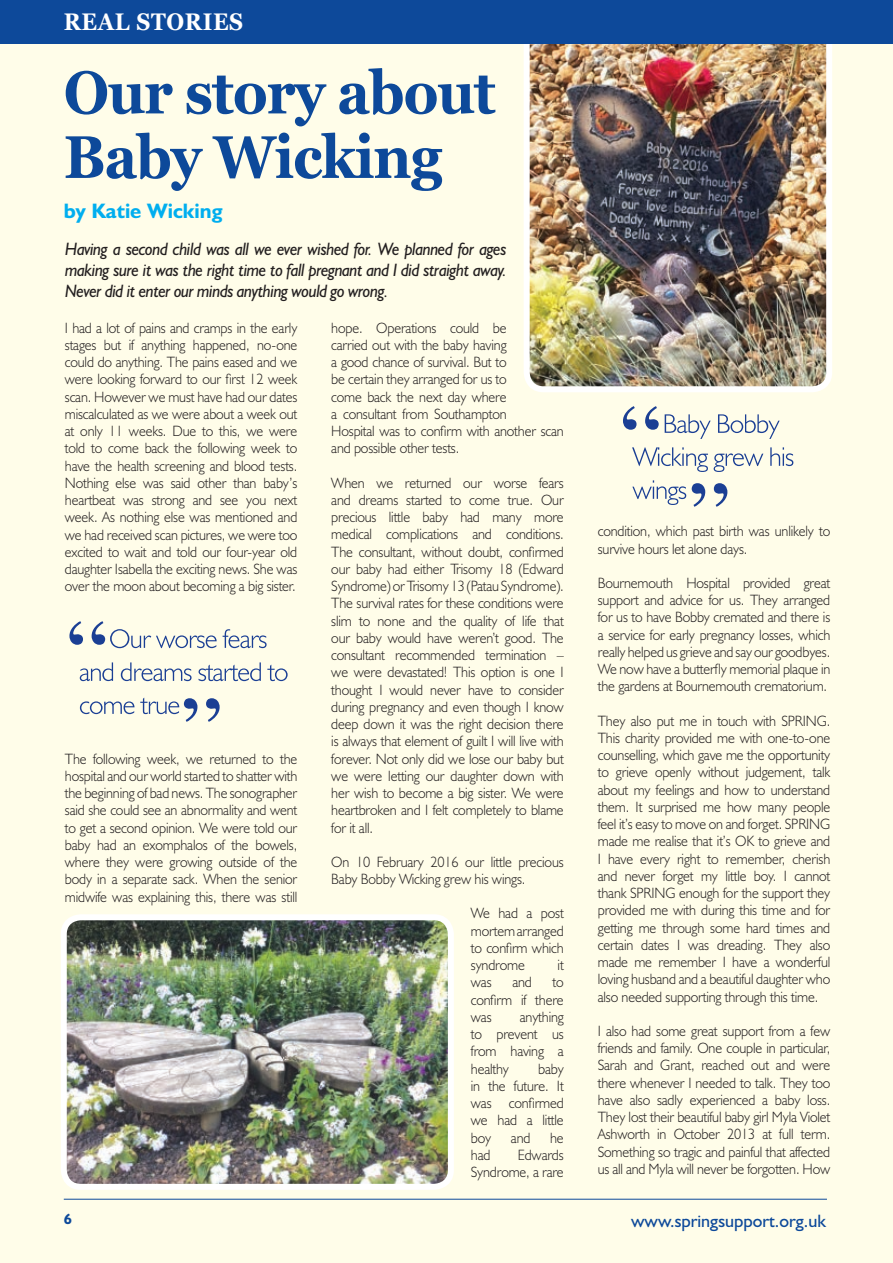
<style>
.page{position:relative;width:893px;height:1263px;background:#fffde9}
.page>*{position:absolute;margin:0;border:0;box-sizing:border-box;transform-origin:0 0}
.t1{font:700 60px/64.5px "Georgia";letter-spacing:-.02em;color:#0d499a;scale:.92 1}
.t2{font:700 24px "Georgia";letter-spacing:.03em;color:#fff;scale:.9 1}
.t3{font:700 21px "Humanist 521 BT";color:#00aeef}
.t4{font:italic 18px/21px "Humanist 521 BT";letter-spacing:-.03em;color:#231f20;text-align:justify;scale:.94 1}
.t5{font:18px "Humanist 521 BT";color:#0d499a}
.t6{font:300 15px/17.2px "Humanist 521 BT";letter-spacing:-.01em;color:#231f20;text-align:justify;scale:.95 1}
.t7{font:700 15px "Humanist 521 BT";color:#0d499a}
</style>
<div class="page">
<img style="left:531px;top:43px;width:294px;height:342px">
<div style="left:524px;top:16px;width:308px;height:376px;border:6px solid #fff;border-radius:17px"></div>
<div style="left:0;top:0;width:893px;height:43px;background:#0d499a"></div>
<hr style="left:64px;top:1199px;width:763px;height:1px;background:#0d499a">
<img style="left:68px;top:921px;width:379px;height:262px">
<div style="left:61px;top:914px;width:393px;height:276px;border:6px solid #fff;border-radius:17px"></div>
<svg style="left:80px;top:662px;width:208px;height:19px"></svg>
<svg style="left:69px;top:621px;width:198px;height:27px"></svg>
<svg style="left:80px;top:698px;width:140px;height:24px"></svg>
<svg style="left:632px;top:480px;width:54px;height:25px"></svg>
<svg style="left:632px;top:447px;width:161px;height:25px"></svg>
<svg style="left:665px;top:414px;width:115px;height:25px"></svg>
<svg style="left:623px;top:406px;width:36px;height:24px"></svg>
<svg style="left:692px;top:483px;width:35px;height:24px"></svg>
<h2 class="t2" style="left:64px;top:4px;width:201px">REAL STORIES</h2>
<h1 class="t1" style="left:64px;top:57px;width:471px">Our story about<br>Baby Wicking</h1>
<h3 class="t3" style="left:64px;top:198px;width:160px">by Katie Wicking</h3>
<p class="t4" style="left:65px;top:238px;width:471px">Having a second child was all we ever wished for. We planned for ages making sure it was the right time to fall pregnant and I did straight away.<br>Never did it enter our minds anything would go wrong.</p>
<p class="t6" style="left:65px;top:318px;width:246px">I had a lot of pains and cramps in the early stages but if anything happened, no-one could do anything. The pains eased and we were looking forward to our first 12 week scan. However we must have had our dates miscalculated as we were about a week out at only 11 weeks. Due to this, we were told to come back the following week to have the health screening and blood tests.<br>Nothing else was said other than baby’s heartbeat was strong and see you next week. As nothing else was mentioned and we had received scan pictures, we were too excited to wait and told our four-year old daughter Isabella the exciting news. She was over the moon about becoming a big sister.</p>
<p class="t6" style="left:331px;top:318px;width:246px;text-align:left">hope. Operations could be<br>carried out with the baby having<br>a good chance of survival. But to<br>be certain they arranged for us to<br>come back the next day where<br>a consultant from Southampton<br>Hospital was to confirm with another scan and possible other tests.</p>
<p class="t6" style="left:331px;top:473px;width:246px">When we returned our worse fears and dreams started to come true. Our precious little baby had many more medical complications and conditions.<br>The consultant, without doubt, confirmed our baby had either Trisomy 18 (Edward Syndrome) or Trisomy 13 (Patau Syndrome).<br>The survival rates for these conditions were slim to none and the quality of life that our baby would have weren’t good. The consultant recommended termination – we were devastated! This option is one I thought I would never have to consider during pregnancy and even though I know deep down it was the right decision there is always that element of guilt I will live with forever. Not only did we lose our baby but we were letting our daughter down with her wish to become a big sister. We were heartbroken and I felt completely to blame for it all.</p>
<p class="t6" style="left:331px;top:853px;width:246px">On 10 February 2016 our little precious<br>Baby Bobby Wicking grew his wings.</p>
<p class="t6" style="left:471px;top:904px;width:99px">We had a post mortem arranged to confirm which syndrome</p>
<p class="t6" style="left:65px;top:749px;width:246px">The following week, we returned to the hospital and our world started to shatter with the beginning of bad news. The sonographer said she could see an abnormality and went to get a second opinion. We were told our baby had an exomphalos of the bowels, where they were growing outside of the body in a separate sack. When the senior midwife was explaining this, there was still</p>
<p class="t6" style="left:558px;top:956px;width:8px">it</p>
<p class="t6" style="left:471px;top:973px;width:23px">was</p>
<p class="t6" style="left:512px;top:973px;width:22px">and</p>
<p class="t6" style="left:471px;top:973px;width:99px;text-indent:82px">to confirm if there was</p>
<p class="t6" style="left:471px;top:1008px;width:99px;text-indent:49px">anything to prevent us from having a healthy</p>
<p class="t6" style="left:471px;top:1059px;width:99px;text-indent:67px">baby in the future. It was confirmed we had a little boy</p>
<p class="t6" style="left:511px;top:1128px;width:22px">and</p>
<p class="t6" style="left:550px;top:1128px;width:16px">he</p>
<p class="t6" style="left:471px;top:1146px;width:99px;text-align:right">Edwards<br>Syndrome, a rare</p>
<p class="t6" style="left:471px;top:1146px;width:22px">had</p>
<p class="t6" style="left:598px;top:522px;width:246px">condition, which past birth was unlikely to survive hours let alone days.</p>
<p class="t6" style="left:598px;top:574px;width:246px">Bournemouth Hospital provided great support and advice for us. They arranged for us to have Bobby cremated and there is a service for early pregnancy losses, which really helped us grieve and say our goodbyes.<br>We now have a butterfly memorial plaque in the gardens at Bournemouth crematorium.</p>
<p class="t6" style="left:598px;top:711px;width:246px">They also put me in touch with SPRING.<br>This charity provided me with one-to-one counselling, which gave me the opportunity to grieve openly without judgement, talk about my feelings and how to understand them. It surprised me how many people feel it’s easy to move on and forget. SPRING made me realise that it’s OK to grieve and I have every right to remember, cherish and never forget my little boy. I cannot thank SPRING enough for the support they provided me with during this time and for getting me through some hard times and certain dates I was dreading. They also made me remember I have a wonderful loving husband and a beautiful daughter who also needed supporting through this time.</p>
<p class="t6" style="left:598px;top:1022px;width:246px">I also had some great support from a few friends and family. One couple in particular, Sarah and Grant, reached out and were there whenever I needed to talk. They too have also sadly experienced a baby loss.<br>They lost their beautiful baby girl Myla Violet Ashworth in October 2013 at full term.<br>Something so tragic and painful that affected us all and Myla will never be forgotten. How</p>
<p class="t7" style="left:64px;top:1210px;width:10px">6</p>
<p class="t5" style="left:631px;top:1209px;width:196px">www.springsupport.org.uk</p>
</div>
